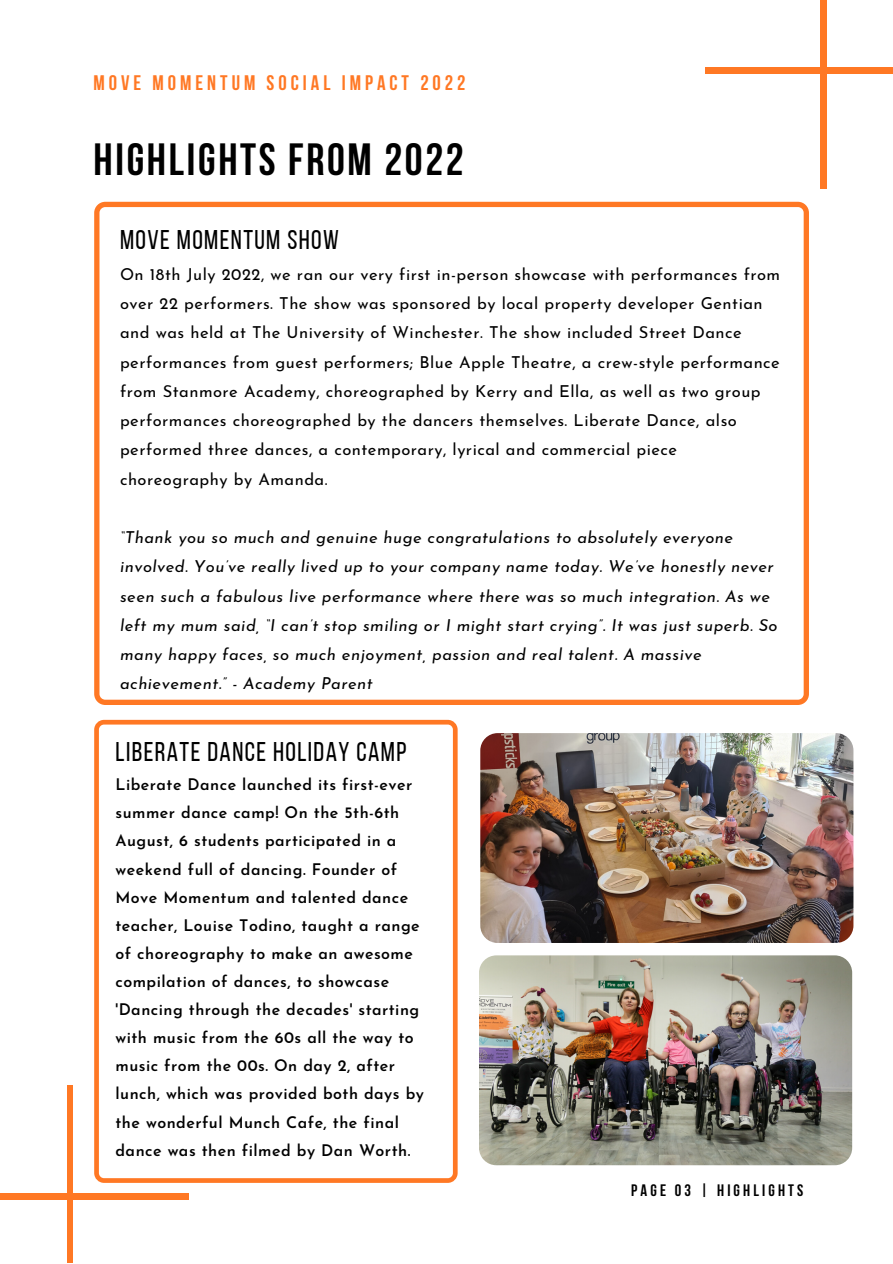
<style>
.page{position:relative;width:893px;height:1264px;background:#fff}
.page>*{position:absolute;margin:0;border:0;box-sizing:border-box;transform-origin:0 0}
.t1{font:700 45px "Bebas Neue";letter-spacing:.06em;color:#000}
.t2{font:27px "Bebas Neue";letter-spacing:.05em;color:#000}
.t3{font:700 21px "Bebas Neue";letter-spacing:.19em;color:#ff7824}
.t4{font:16.5px/29.2px "Josefin Sans";letter-spacing:.03em;color:#000}
.t5{font:italic 16.5px/29.2px "Josefin Sans";letter-spacing:.03em;color:#000}
.t6{font:700 16.5px "Bebas Neue";letter-spacing:.19em;color:#000}
.t7{font:600 15.9px/28px "Josefin Sans";letter-spacing:.03em;color:#000}
</style>
<div class="page">
<div style="left:67px;top:1084px;width:6px;height:178px;background:#ff7824"></div>
<div style="left:0;top:1192px;width:189px;height:7px;background:#ff7824"></div>
<div style="left:820px;top:0;width:6px;height:189px;background:#ff7824"></div>
<div style="left:705px;top:68px;width:187px;height:6px;background:#ff7824"></div>
<svg style="left:94px;top:202px;width:714px;height:503px"></svg>
<svg style="left:94px;top:719px;width:363px;height:463px"></svg>
<img style="left:480px;top:733px;width:373px;height:210px;border-radius:17px">
<img style="left:479px;top:955px;width:373px;height:210px;border-radius:17px">
<p class="t3" style="left:94px;top:74px;width:373px">MOVE MOMENTUM SOCIAL IMPACT 2022</p>
<p class="t1" style="left:94px;top:141px;width:371px">HIGHLIGHTS FROM 2022</p>
<p class="t2" style="left:120px;top:229px;width:220px">MOVE MOMENTUM SHOW</p>
<p class="t4" style="left:120px;top:261px;width:661px">On 18th July 2022, we ran our very first in-person showcase with performances from over 22 performers. The show was sponsored by local property developer Gentian and was held at The University of Winchester. The show included Street Dance performances from guest performers; Blue Apple Theatre, a crew-style performance from Stanmore Academy, choreographed by Kerry and Ella, as well as two group performances choreographed by the dancers themselves. Liberate Dance, also performed three dances, a contemporary, lyrical and commercial piece choreography by Amanda.</p>
<p class="t5" style="left:120px;top:524px;width:659px">“Thank you so much and genuine huge congratulations to absolutely everyone involved. You’ve really lived up to your company name today. We’ve honestly never seen such a fabulous live performance where there was so much integration. As we left my mum said, “I can’t stop smiling or I might start crying”. It was just superb. So many happy faces, so much enjoyment, passion and real talent. A massive achievement.” - Academy Parent</p>
<p class="t2" style="left:115px;top:740px;width:292px">LIBERATE DANCE HOLIDAY CAMP</p>
<p class="t7" style="left:115px;top:772px;width:310px">Liberate Dance launched its first-ever summer dance camp! On the 5th-6th August, 6 students participated in a weekend full of dancing. Founder of Move Momentum and talented dance teacher, Louise Todino, taught a range of choreography to make an awesome compilation of dances, to showcase 'Dancing through the decades' starting with music from the 60s all the way to music from the 00s. On day 2, after lunch, which was provided both days by the wonderful Munch Cafe, the final dance was then filmed by Dan Worth.</p>
<p class="t6" style="left:631px;top:1183px;width:174px">PAGE 03 | HIGHLIGHTS</p>
</div>
